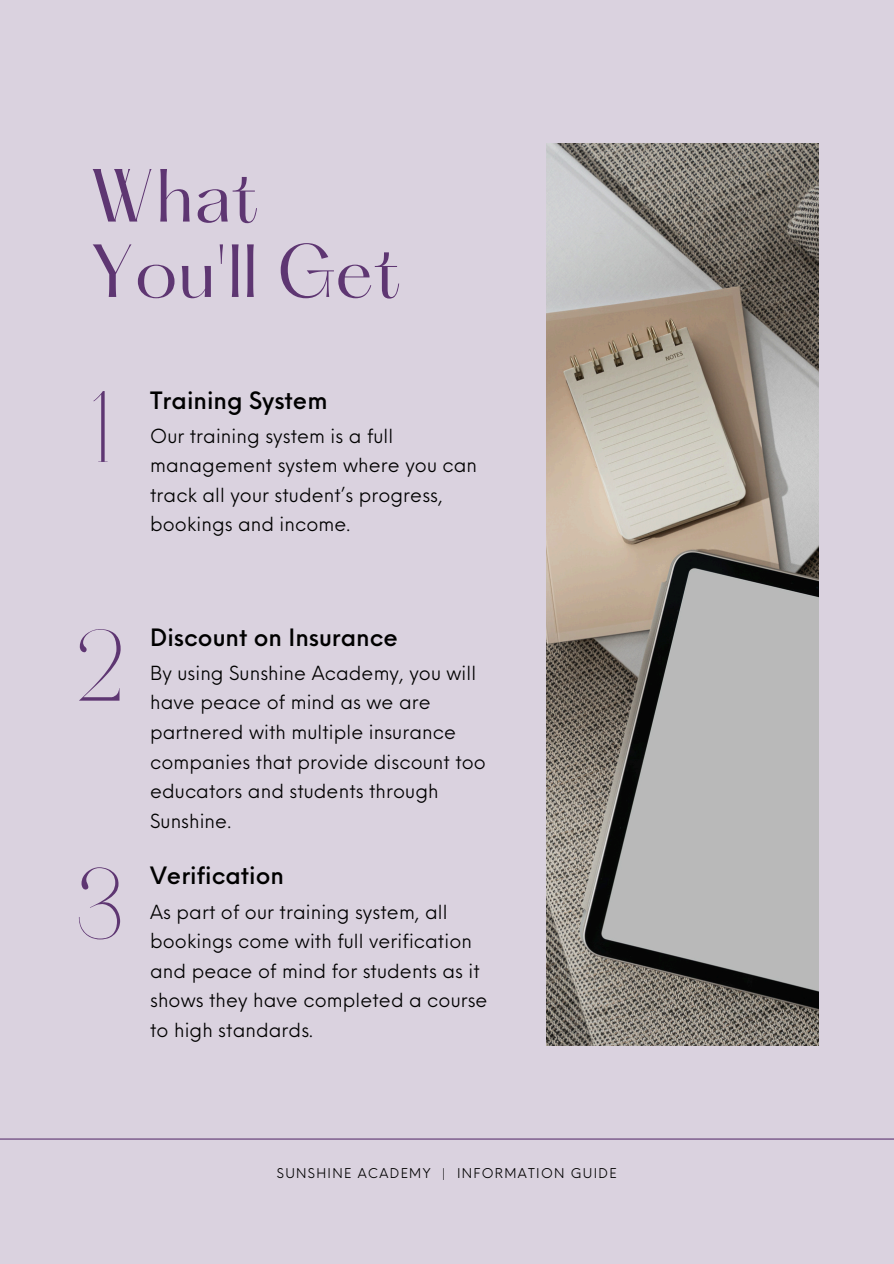
<style>
.page{position:relative;width:894px;height:1264px;background:#fff}
.page>*{position:absolute;margin:0;border:0;box-sizing:border-box;transform-origin:0 0}
.t1{font:101.25px "Joliet";color:#5e3672}
.t2{font:65.7px/75.3px "Hatton";color:#5e3672}
.t3{font:500 23.4px "Neue Einstellung";color:#000}
.t4{font:18.9px/29.5px "Neue Einstellung";letter-spacing:.005em;color:#000}
.t5{font:13.2px "Neue Einstellung";letter-spacing:.1em;color:#000}
</style>
<div class="page">
<div style="left:0;top:0;width:893px;height:1263px;background:#dad2df"></div>
<img style="left:546px;top:143px;width:272px;height:902px">
<hr style="left:0;top:1138px;width:893px;height:1px;background:#5e3672">
<h1 class="t2" style="left:89px;top:165px;width:313px">What<br>You'll Get</h1>
<p class="t1" style="left:89px;top:364px;width:24px">1</p>
<p class="t3" style="left:150px;top:379px;width:179px">Training System</p>
<h2 class="t4" style="left:150px;top:419px;width:328px">Our training system is a full management system where you can track all your student’s progress, bookings and income.</h2>
<h2 class="t1" style="left:75px;top:603px;width:51px">2</h2>
<h3 class="t1" style="left:75px;top:841px;width:51px">3</h3>
<h3 class="t3" style="left:150px;top:616px;width:249px">Discount on Insurance</h3>
<p class="t4" style="left:150px;top:656px;width:337px">By using Sunshine Academy, you will have peace of mind as we are partnered with multiple insurance companies that provide discount too educators and students through<br>Sunshine.</p>
<h2 class="t3" style="left:150px;top:855px;width:135px">Verification</h2>
<h3 class="t4" style="left:150px;top:895px;width:339px">As part of our training system, all bookings come with full verification and peace of mind for students as it shows they have completed a course to high standards.</h3>
<p class="t5" style="left:277px;top:1161px;width:341px">SUNSHINE ACADEMY | INFORMATION GUIDE</p>
</div>
